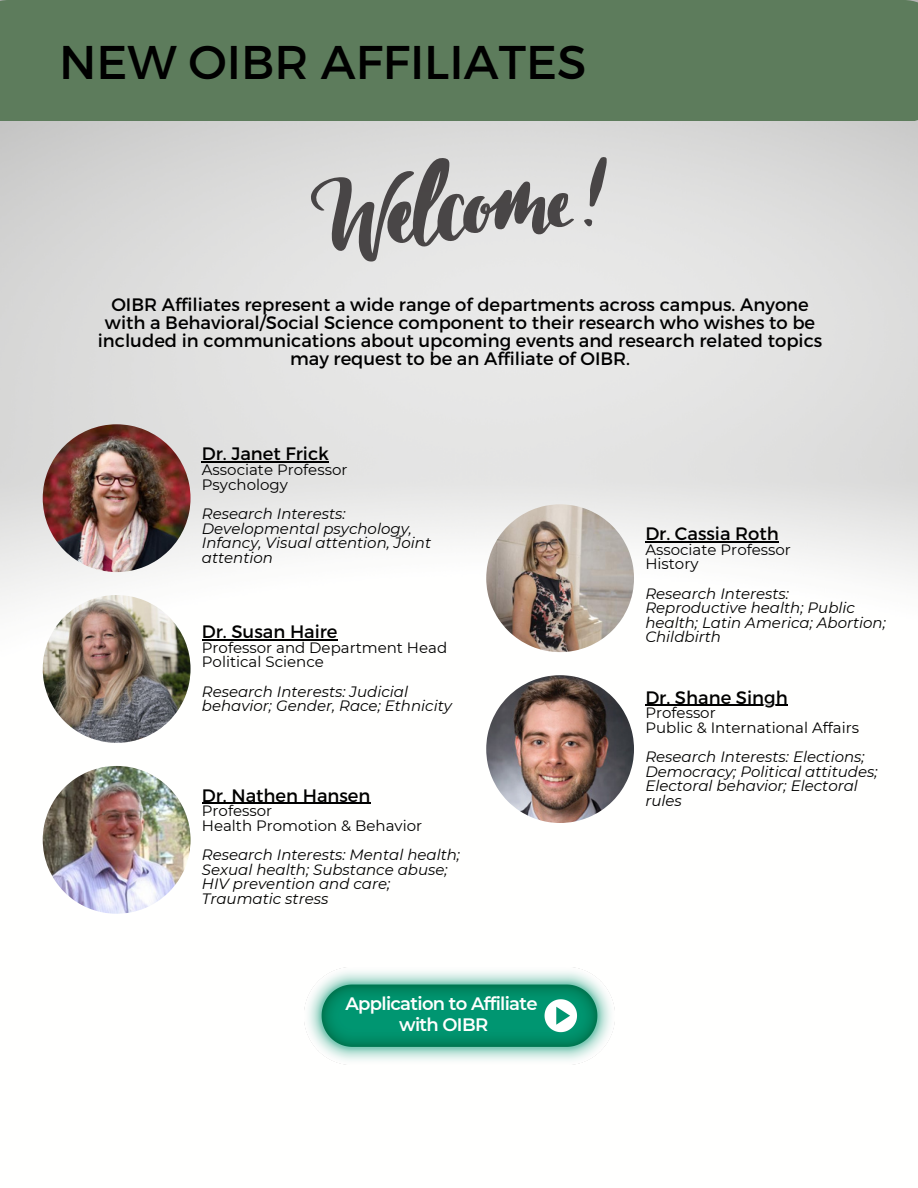
<style>
.page{position:relative;width:918px;height:1188px;background:#fff}
.page>*{position:absolute;margin:0;border:0;box-sizing:border-box;transform-origin:0 0}
.t1{font:47.25px "Montserrat";color:#000}
.t2{font:18px/18px "Montserrat";color:#000;text-align:center}
.t3{font:600 18px/21.3px "Montserrat";letter-spacing:-.04em;color:#fffffe;text-align:center}
.t4{font:italic 15px/14.7px "Montserrat";color:#000}
.t5{font:15px/14.7px "Montserrat";color:#000}
</style>
<div class="page">
<img style="left:0;top:120px;width:918px;height:945px">
<div style="left:0;top:0;width:918px;height:120px;background:#5d7c5c"></div>
<img style="left:43px;top:424px;width:148px;height:148px">
<img style="left:43px;top:595px;width:148px;height:148px">
<img style="left:43px;top:766px;width:148px;height:148px">
<hr style="left:202px;top:462px;width:127px;height:1px;background:#000">
<hr style="left:202px;top:639px;width:136px;height:1px;background:#000">
<hr style="left:202px;top:803px;width:168px;height:1px;background:#000">
<img style="left:486px;top:504px;width:148px;height:148px">
<img style="left:486px;top:675px;width:148px;height:148px">
<hr style="left:645px;top:541px;width:134px;height:1px;background:#000">
<hr style="left:645px;top:705px;width:143px;height:1px;background:#000">
<svg style="left:311px;top:157px;width:263px;height:104px;background:#b5b5b4"></svg>
<svg style="left:590px;top:157px;width:17px;height:50px"></svg>
<svg style="left:584px;top:219px;width:8px;height:8px"></svg>
<img style="left:304px;top:968px;width:311px;height:96px">
<h1 class="t1" style="left:59px;top:31px;width:529px">NEW OIBR AFFILIATES</h1>
<p class="t2" style="left:98px;top:295px;width:726px">OIBR Affiliates represent a wide range of departments across campus. Anyone with a Behavioral/Social Science component to their research who wishes to be included in communications about upcoming events and research related topics may request to be an Affiliate of OIBR.</p>
<p class="t2" style="left:202px;top:444px;width:129px">Dr. Janet Frick</p>
<p class="t5" style="left:202px;top:462px;width:147px">Associate Professor<br>Psychology</p>
<p class="t4" style="left:202px;top:506px;width:231px">Research Interests:<br>Developmental psychology,<br>Infancy, Visual attention, Joint attention</p>
<p class="t2" style="left:202px;top:622px;width:137px">Dr. Susan Haire</p>
<p class="t5" style="left:202px;top:640px;width:247px">Professor and Department Head<br>Political Science</p>
<p class="t4" style="left:202px;top:684px;width:252px">Research Interests: Judicial behavior; Gender, Race; Ethnicity</p>
<p class="t2" style="left:202px;top:785px;width:170px">Dr. Nathen Hansen</p>
<p class="t5" style="left:202px;top:804px;width:222px">Professor<br>Health Promotion &amp; Behavior</p>
<p class="t4" style="left:202px;top:848px;width:260px">Research Interests: Mental health;<br>Sexual health; Substance abuse;<br>HIV prevention and care;<br>Traumatic stress</p>
<p class="t3" style="left:345px;top:993px;width:194px">Application to Affiliate with OIBR</p>
<p class="t2" style="left:645px;top:524px;width:135px">Dr. Cassia Roth</p>
<p class="t5" style="left:645px;top:542px;width:147px">Associate Professor<br>History</p>
<p class="t4" style="left:645px;top:586px;width:242px">Research Interests:<br>Reproductive health; Public health; Latin America; Abortion;<br>Childbirth</p>
<p class="t2" style="left:645px;top:687px;width:144px">Dr. Shane Singh</p>
<p class="t5" style="left:645px;top:706px;width:215px">Professor<br>Public &amp; International Affairs</p>
<p class="t4" style="left:645px;top:749px;width:234px">Research Interests: Elections;<br>Democracy; Political attitudes;<br>Electoral behavior; Electoral rules</p>
</div>
